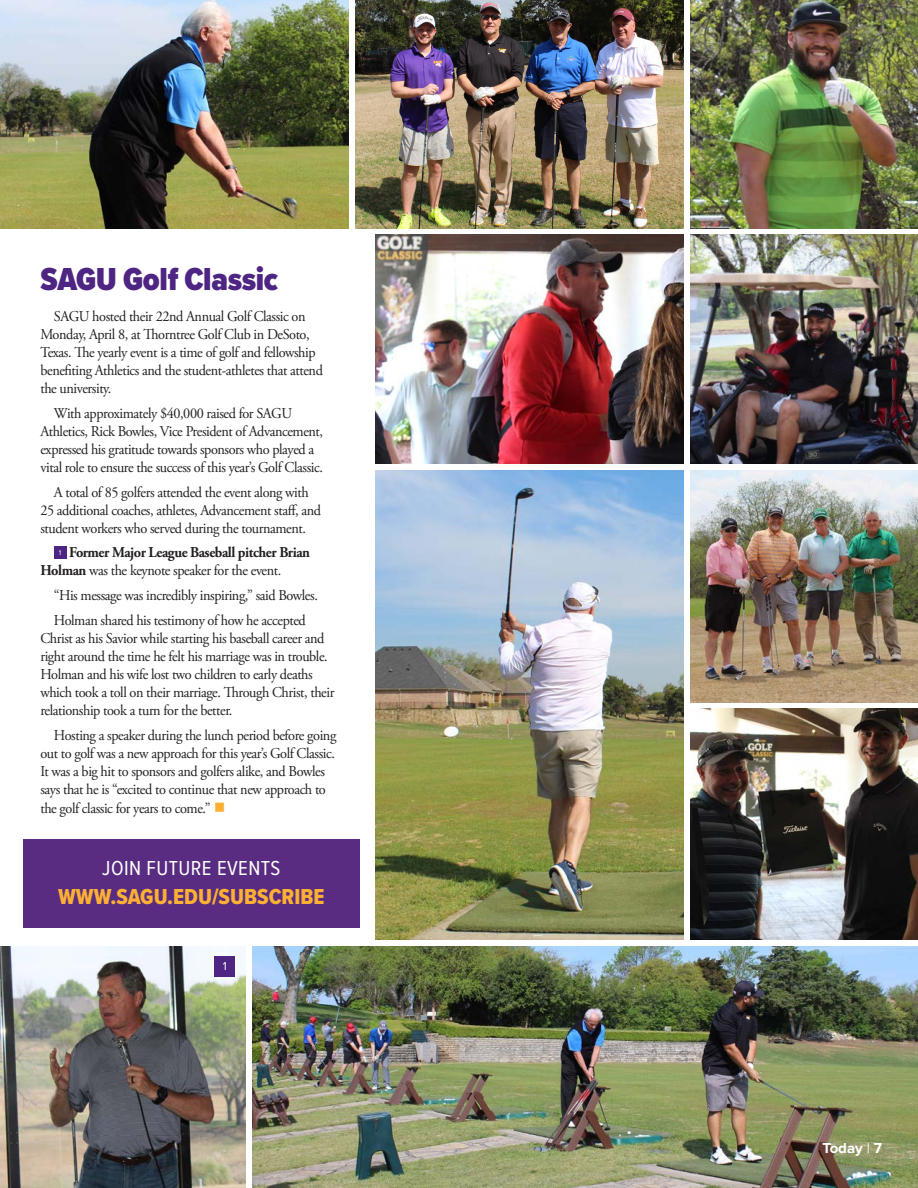
<style>
.page{position:relative;width:918px;height:1188px;background:#fff}
.page>*{position:absolute;margin:0;border:0;box-sizing:border-box;transform-origin:0 0}
.t1{font:900 33px "Proxima Nova Cond";letter-spacing:-.01em;color:#4e2582}
.t2{font:22.5px "Proxima Nova Cond Extrabld";color:#fbb033}
.t3{font:21px "Proxima Nova Cond";letter-spacing:.02em;color:#fff}
.t4{font:15px/18px "Adobe Garamond Pro";letter-spacing:-.03em;color:#231f20;scale:.95 1}
.t5{font:700 15px/18px "Adobe Garamond Pro";letter-spacing:-.03em;color:#231f20;scale:.95 1}
.t6{font:700 15px "Proxima Nova";color:#fff}
.t7{font:12px "Proxima Nova";color:#fff}
.t8{font:7.2px "Proxima Nova";color:#fff}
.s1{font-weight:400}
.s2{color:#fbb033}
</style>
<div class="page">
<img style="left:0;top:947px;width:245px;height:241px">
<img style="left:376px;top:235px;width:307px;height:229px">
<img style="left:356px;top:0;width:327px;height:229px">
<img style="left:376px;top:470px;width:307px;height:470px">
<div style="left:54px;top:546px;width:12px;height:13px;background:#4e2582"></div>
<img style="left:253px;top:946px;width:665px;height:242px">
<img style="left:0;top:0;width:349px;height:229px">
<img style="left:690px;top:0;width:228px;height:229px">
<img style="left:690px;top:470px;width:228px;height:232px">
<img style="left:690px;top:235px;width:228px;height:229px">
<img style="left:690px;top:708px;width:228px;height:232px">
<div style="left:214px;top:956px;width:21px;height:21px;background:#4e2582"></div>
<div style="left:23px;top:839px;width:337px;height:89px;background:#592c82"></div>
<p class="t1" style="left:40px;top:254px;width:239px">SAGU Golf Classic</p>
<p class="t4" style="left:40px;top:308px;width:299px;text-indent:13px">SAGU hosted their 22nd Annual Golf Classic on Monday, April 8, at Thorntree Golf Club in DeSoto, Texas. The yearly event is a time of golf and fellowship benefiting Athletics and the student-athletes that attend the university.</p>
<p class="t4" style="left:40px;top:405px;width:299px;text-indent:13px">With approximately $40,000 raised for SAGU Athletics, Rick Bowles, Vice President of Advancement, expressed his gratitude towards sponsors who played a vital role to ensure the success of this year’s Golf Classic.</p>
<p class="t4" style="left:40px;top:483px;width:297px;text-indent:13px">A total of 85 golfers attended the event along with<br>25 additional coaches, athletes, Advancement staff, and student workers who served during the tournament.</p>
<p class="t8" style="left:59px;top:547px;width:4px">1</p>
<p class="t5" style="left:40px;top:544px;width:285px;text-indent:29px">Former Major League Baseball pitcher Brian<br>Holman <span class="s1">was the keynote speaker for the event.</span></p>
<p class="t4" style="left:54px;top:587px;width:279px">“His message was incredibly inspiring,” said Bowles.</p>
<p class="t4" style="left:40px;top:612px;width:311px;text-indent:13px">Holman shared his testimony of how he accepted Christ as his Savior while starting his baseball career and right around the time he felt his marriage was in trouble.<br>Holman and his wife lost two children to early deaths which took a toll on their marriage. Through Christ, their relationship took a turn for the better.</p>
<p class="t4" style="left:40px;top:726px;width:313px;text-indent:13px">Hosting a speaker during the lunch period before going out to golf was a new approach for this year’s Golf Classic.<br>It was a big hit to sponsors and golfers alike, and Bowles says that he is “excited to continue that new approach to the golf classic for years to come.” <span class="s2">■</span></p>
<p class="t3" style="left:102px;top:853px;width:180px">JOIN FUTURE EVENTS</p>
<p class="t2" style="left:58px;top:880px;width:268px">WWW.SAGU.EDU/SUBSCRIBE</p>
<p class="t7" style="left:223px;top:957px;width:6px">1</p>
<p class="t6" style="left:822px;top:1136px;width:61px">Today <span class="s1">|</span> 7</p>
</div>
